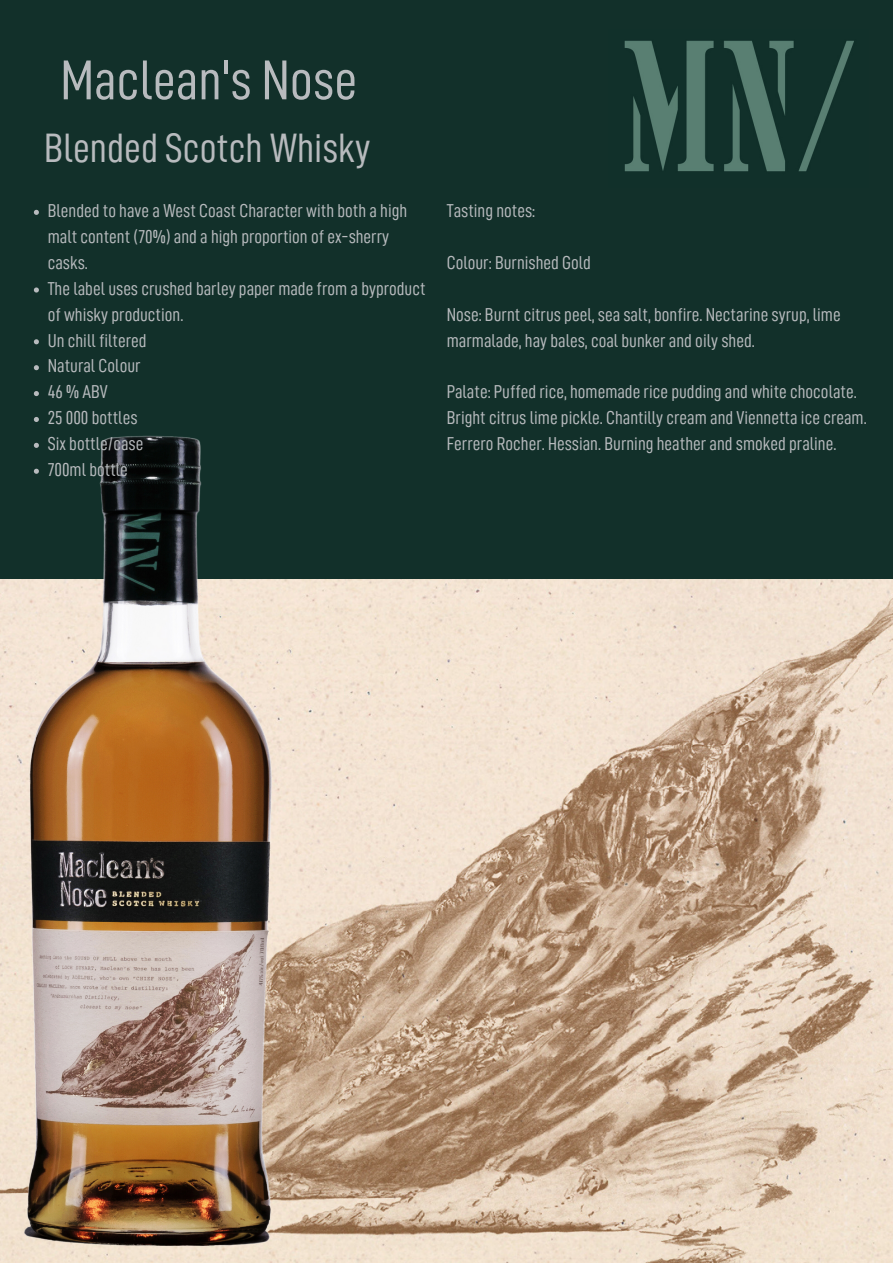
<style>
.page{position:relative;width:893px;height:1263px;background:#12302a}
.page>*{position:absolute;margin:0;border:0;box-sizing:border-box;transform-origin:0 0}
.t1{font:56.25px "D DIN Condensed";color:#b8bbbe}
.t2{font:41.25px "D DIN Condensed";color:#b8bbbe}
.t3{font:18.75px/25.9px "D DIN Condensed";color:#b8bbbe}
</style>
<div class="page">
<img style="left:535px;top:580px;width:358px;height:683px">
<img style="left:0;top:289px;width:535px;height:974px">
<img style="left:624px;top:40px;width:230px;height:132px">
<svg style="left:34px;top:210px;width:5px;height:5px"></svg>
<svg style="left:34px;top:287px;width:5px;height:6px"></svg>
<svg style="left:34px;top:339px;width:5px;height:5px"></svg>
<svg style="left:34px;top:365px;width:5px;height:5px"></svg>
<svg style="left:34px;top:391px;width:5px;height:5px"></svg>
<svg style="left:34px;top:417px;width:5px;height:5px"></svg>
<svg style="left:34px;top:443px;width:5px;height:5px"></svg>
<svg style="left:34px;top:469px;width:5px;height:5px"></svg>
<h1 class="t1" style="left:60px;top:53px;width:298px">Maclean's Nose</h1>
<h2 class="t2" style="left:44px;top:128px;width:328px">Blended Scotch Whisky</h2>
<p class="t3" style="left:48px;top:198px;width:379px">Blended to have a West Coast Character with both a high malt content (70%) and a high proportion of ex-sherry casks.<br>The label uses crushed barley paper made from a byproduct of whisky production.<br>Un chill filtered<br>Natural Colour<br>46 % ABV<br>25 000 bottles<br>Six bottle/case<br>700ml bottle</p>
<p class="t3" style="left:447px;top:198px;width:90px">Tasting notes:</p>
<p class="t3" style="left:447px;top:250px;width:146px">Colour: Burnished Gold</p>
<p class="t3" style="left:447px;top:302px;width:395px">Nose: Burnt citrus peel, sea salt, bonfire. Nectarine syrup, lime marmalade, hay bales, coal bunker and oily shed.</p>
<p class="t3" style="left:447px;top:379px;width:421px">Palate: Puffed rice, homemade rice pudding and white chocolate.<br>Bright citrus lime pickle. Chantilly cream and Viennetta ice cream.<br>Ferrero Rocher. Hessian. Burning heather and smoked praline.</p>
</div>
